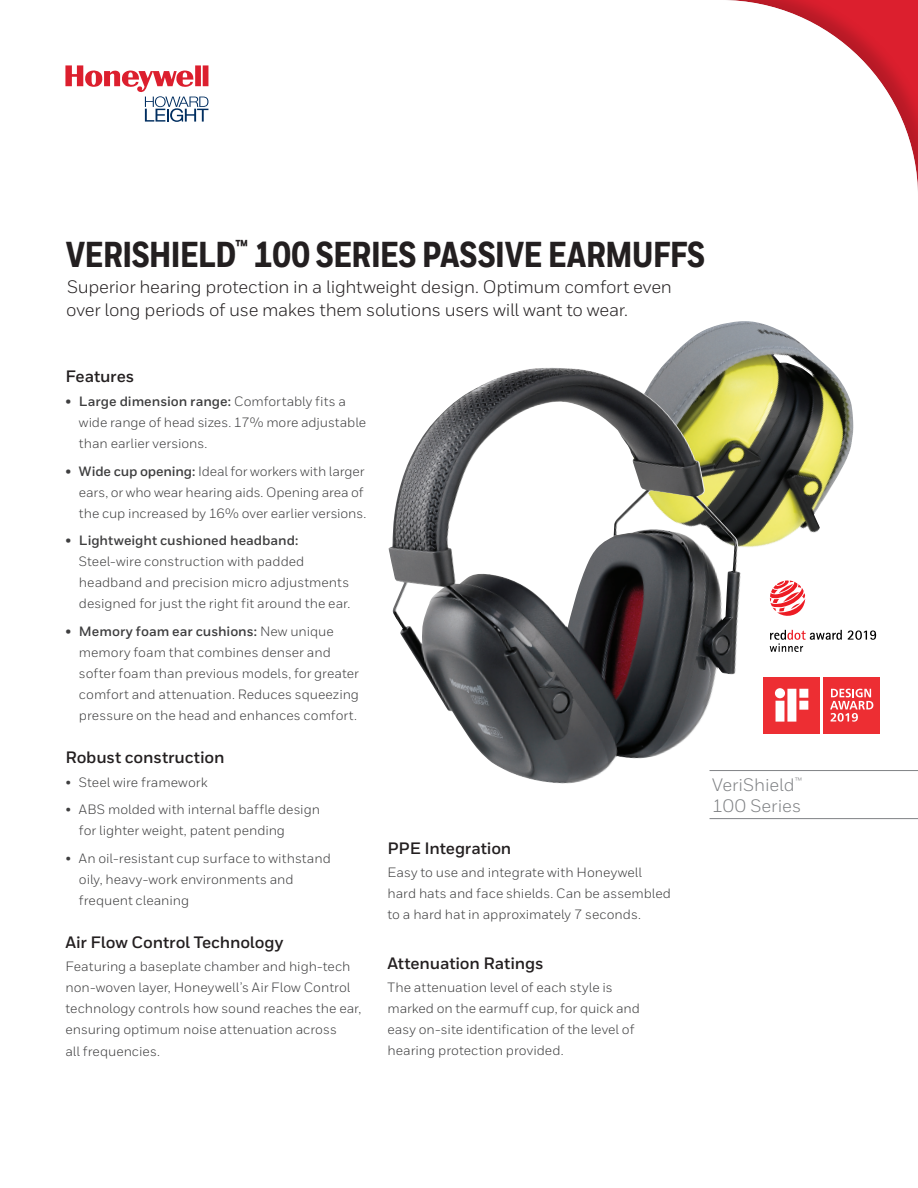
<style>
.page{position:relative;width:918px;height:1188px;background:#fff}
.page>*{position:absolute;margin:0;border:0;box-sizing:border-box;transform-origin:0 0}
.t1{font:800 36px "Honeywell Cond";letter-spacing:-.01em;color:#231f20}
.t2{font:18px/22.5px "Honeywell Sans";letter-spacing:-.015em;color:#231f20}
.t3{font:18px/21px "Honeywell Sans";letter-spacing:-.005em;color:#808285}
.t4{font:700 16.5px "Honeywell Sans";letter-spacing:-.01em;color:#231f20}
.t5{font:13.5px/21px "Honeywell Sans";color:#3e3e3f}
.t6{font:700 13.5px "Honeywell Sans";color:#3e3e3f}
.s1{font-weight:700}
</style>
<div class="page">
<img style="left:392px;top:585px;width:348px;height:199px">
<div style="left:333px;top:0;width:585px;height:585px;background:#231f20;opacity:.2"></div>
<svg style="left:65px;top:65px;width:143px;height:57px"></svg>
<hr style="left:710px;top:770px;width:208px;height:1px;background:#808285">
<hr style="left:710px;top:818px;width:208px;height:1px;background:#808285">
<svg style="left:770px;top:630px;width:72px;height:22px"></svg>
<svg style="left:848px;top:630px;width:28px;height:10px"></svg>
<svg style="left:770px;top:580px;width:35px;height:36px"></svg>
<div style="left:764px;top:677px;width:56px;height:57px;background:#ed2e33"></div>
<svg style="left:775px;top:688px;width:33px;height:34px"></svg>
<div style="left:823px;top:677px;width:57px;height:57px;background:#ed2e33"></div>
<svg style="left:830px;top:689px;width:43px;height:33px"></svg>
<h1 class="t1" style="left:66px;top:232px;width:641px">VERISHIELD<sup>™</sup> 100 SERIES PASSIVE EARMUFFS</h1>
<h2 class="t2" style="left:66px;top:276px;width:607px">Superior hearing protection in a lightweight design. Optimum comfort even over long periods of use makes them solutions users will want to wear.</h2>
<p class="t4" style="left:65px;top:366px;width:70px">Features</p>
<p class="t5" style="left:79px;top:391px;width:289px;text-indent:-14px"><span class="s1">• Large dimension range:</span> Comfortably fits a wide range of head sizes. 17% more adjustable than earlier versions.</p>
<p class="t5" style="left:79px;top:460px;width:289px;text-indent:-14px"><span class="s1">• Wide cup opening:</span> Ideal for workers with larger ears, or who wear hearing aids. Opening area of the cup increased by 16% over earlier versions.</p>
<p class="t6" style="left:65px;top:533px;width:235px">• Lightweight cushioned headband:</p>
<p class="t5" style="left:79px;top:551px;width:273px">Steel-wire construction with padded headband and precision micro adjustments designed for just the right fit around the ear.</p>
<p class="t5" style="left:79px;top:621px;width:282px;text-indent:-14px"><span class="s1">• Memory foam ear cushions:</span> New unique memory foam that combines denser and softer foam than previous models, for greater comfort and attenuation. Reduces squeezing pressure on the head and enhances comfort.</p>
<p class="t4" style="left:65px;top:747px;width:161px">Robust construction</p>
<p class="t5" style="left:65px;top:771px;width:144px">• Steel wire framework</p>
<p class="t5" style="left:79px;top:799px;width:243px;text-indent:-14px">• ABS molded with internal baffle design for lighter weight, patent pending</p>
<p class="t5" style="left:79px;top:848px;width:253px;text-indent:-14px">• An oil-resistant cup surface to withstand oily, heavy-work environments and frequent cleaning</p>
<p class="t4" style="left:65px;top:932px;width:219px">Air Flow Control Technology</p>
<p class="t5" style="left:65px;top:956px;width:297px">Featuring a baseplate chamber and high-tech non-woven layer, Honeywell’s Air Flow Control technology controls how sound reaches the ear, ensuring optimum noise attenuation across<br>all frequencies.</p>
<p class="t4" style="left:387px;top:838px;width:125px">PPE Integration</p>
<p class="t5" style="left:387px;top:862px;width:285px">Easy to use and integrate with Honeywell hard hats and face shields. Can be assembled to a hard hat in approximately 7 seconds.</p>
<p class="t4" style="left:387px;top:953px;width:157px">Attenuation Ratings</p>
<p class="t5" style="left:387px;top:977px;width:254px">The attenuation level of each style is marked on the earmuff cup, for quick and easy on-site identification of the level of hearing protection provided.</p>
<h2 class="t3" style="left:712px;top:774px;width:91px">VeriShield<sup>™<br></sup>100 Series</h2>
</div>
